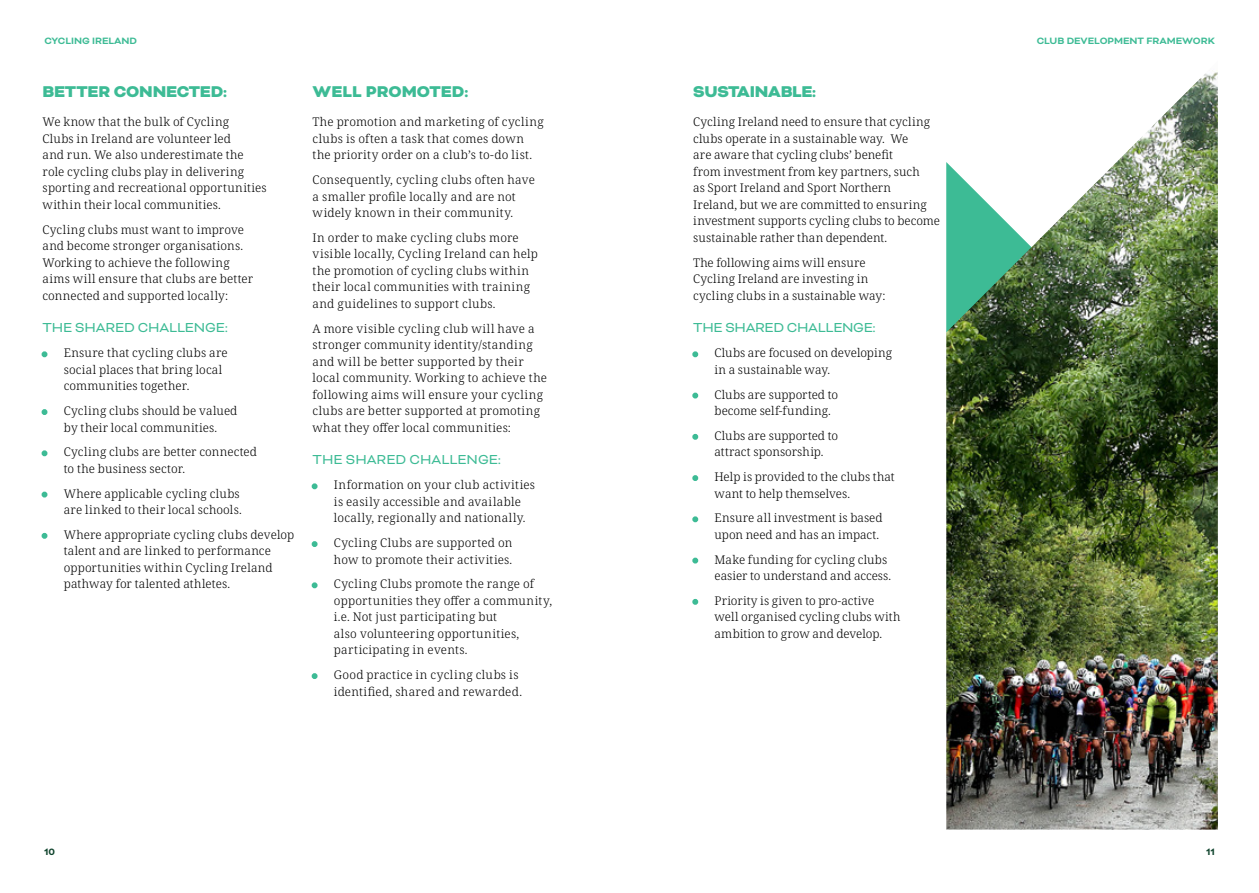
<style>
.page{position:relative;width:1259px;height:893px;background:#fff}
.page>*{position:absolute;margin:0;border:0;box-sizing:border-box;transform-origin:0 0}
.t1{font:900 18px "Bicyclette";letter-spacing:-.01em;color:#3dbb95}
.t2{font:15px "Bicyclette";letter-spacing:-.01em;color:#3dbb95}
.t3{font:300 12px/16.5px "Noto Serif";letter-spacing:.015em;color:#000}
.t4{font:700 10.65px "Bicyclette";color:#3dbb95}
.t5{font:700 10.65px "Bicyclette";color:#0d422b}
.s1{font-family:"Bicyclette";font-weight:900;color:#3dbb95}
</style>
<div class="page">
<img style="left:946px;top:72px;width:271px;height:758px">
<p class="t4" style="left:44px;top:34px;width:94px">CYCLING IRELAND</p>
<p class="t4" style="left:1036px;top:34px;width:180px">CLUB DEVELOPMENT FRAMEWORK</p>
<h1 class="t1" style="left:43px;top:81px;width:186px">BETTER CONNECTED:</h1>
<p class="t3" style="left:43px;top:114px;width:225px">We know that the bulk of Cycling<br>Clubs in Ireland are volunteer led<br>and run. We also underestimate the role cycling clubs play in delivering sporting and recreational opportunities within their local communities.</p>
<p class="t3" style="left:43px;top:221px;width:212px">Cycling clubs must want to improve and become stronger organisations.<br>Working to achieve the following aims will ensure that clubs are better connected and supported locally:</p>
<p class="t2" style="left:43px;top:319px;width:187px">THE SHARED CHALLENGE:</p>
<p class="t3" style="left:64px;top:345px;width:165px;text-indent:-21px"><span class="s1">•</span> Ensure that cycling clubs are social places that bring local communities together.</p>
<p class="t3" style="left:43px;top:403px;width:196px;text-align:center"><span class="s1">•</span> Cycling clubs should be valued by their local communities.</p>
<p class="t3" style="left:64px;top:444px;width:195px;text-indent:-21px"><span class="s1">•</span> Cycling clubs are better connected to the business sector.</p>
<p class="t3" style="left:43px;top:485px;width:201px;text-align:right"><span class="s1">•</span> Where applicable cycling clubs are linked to their local schools.</p>
<p class="t3" style="left:64px;top:527px;width:232px;text-indent:-21px"><span class="s1">•</span> Where appropriate cycling clubs develop talent and are linked to performance opportunities within Cycling Ireland pathway for talented athletes.</p>
<h1 class="t1" style="left:313px;top:81px;width:157px">WELL PROMOTED:</h1>
<p class="t3" style="left:313px;top:114px;width:233px">The promotion and marketing of cycling clubs is often a task that comes down the priority order on a club’s to-do list.</p>
<p class="t3" style="left:313px;top:172px;width:224px">Consequently, cycling clubs often have a smaller profile locally and are not widely known in their community.</p>
<p class="t3" style="left:313px;top:230px;width:227px">In order to make cycling clubs more visible locally, Cycling Ireland can help the promotion of cycling clubs within their local communities with training and guidelines to support clubs.</p>
<p class="t3" style="left:313px;top:320px;width:236px">A more visible cycling club will have a stronger community identity/standing and will be better supported by their local community. Working to achieve the following aims will ensure your cycling clubs are better supported at promoting what they offer local communities:</p>
<p class="t2" style="left:313px;top:451px;width:190px">THE SHARED CHALLENGE:</p>
<p class="t3" style="left:334px;top:477px;width:203px;text-indent:-21px"><span class="s1">•</span> Information on your club activities is easily accessible and available locally, regionally and nationally.</p>
<p class="t3" style="left:313px;top:535px;width:201px;text-align:right"><span class="s1">•</span> Cycling Clubs are supported on how to promote their activities.</p>
<p class="t3" style="left:334px;top:576px;width:220px;text-indent:-21px"><span class="s1">•</span> Cycling Clubs promote the range of opportunities they offer a community, i.e. Not just participating but<br>also volunteering opportunities, participating in events.</p>
<p class="t3" style="left:313px;top:667px;width:211px;text-align:right"><span class="s1">•</span> Good practice in cycling clubs is identified, shared and rewarded.</p>
<p class="t5" style="left:44px;top:845px;width:12px">10</p>
<h1 class="t1" style="left:693px;top:81px;width:124px">SUSTAINABLE:</h1>
<p class="t3" style="left:693px;top:114px;width:248px">Cycling Ireland need to ensure that cycling clubs operate in a sustainable way. We<br>are aware that cycling clubs’ benefit<br>from investment from key partners, such<br>as Sport Ireland and Sport Northern<br>Ireland, but we are committed to ensuring investment supports cycling clubs to become sustainable rather than dependent.</p>
<p class="t3" style="left:693px;top:254px;width:194px">The following aims will ensure<br>Cycling Ireland are investing in cycling clubs in a sustainable way:</p>
<p class="t2" style="left:693px;top:319px;width:184px">THE SHARED CHALLENGE:</p>
<p class="t3" style="left:714px;top:345px;width:179px;text-indent:-21px"><span class="s1">•</span> Clubs are focused on developing in a sustainable way.</p>
<p class="t3" style="left:714px;top:386px;width:125px;text-indent:-21px"><span class="s1">•</span> Clubs are supported to become self-funding.</p>
<p class="t3" style="left:693px;top:428px;width:146px;text-align:center"><span class="s1">•</span> Clubs are supported to attract sponsorship.</p>
<p class="t3" style="left:714px;top:469px;width:182px;text-indent:-21px"><span class="s1">•</span> Help is provided to the clubs that want to help themselves.</p>
<p class="t3" style="left:693px;top:510px;width:191px;text-align:right"><span class="s1">•</span> Ensure all investment is based upon need and has an impact.</p>
<p class="t3" style="left:714px;top:551px;width:178px;text-indent:-21px"><span class="s1">•</span> Make funding for cycling clubs easier to understand and access.</p>
<p class="t3" style="left:714px;top:593px;width:187px;text-indent:-21px"><span class="s1">•</span> Priority is given to pro-active well organised cycling clubs with ambition to grow and develop.</p>
<p class="t5" style="left:1206px;top:845px;width:10px">11</p>
</div>
